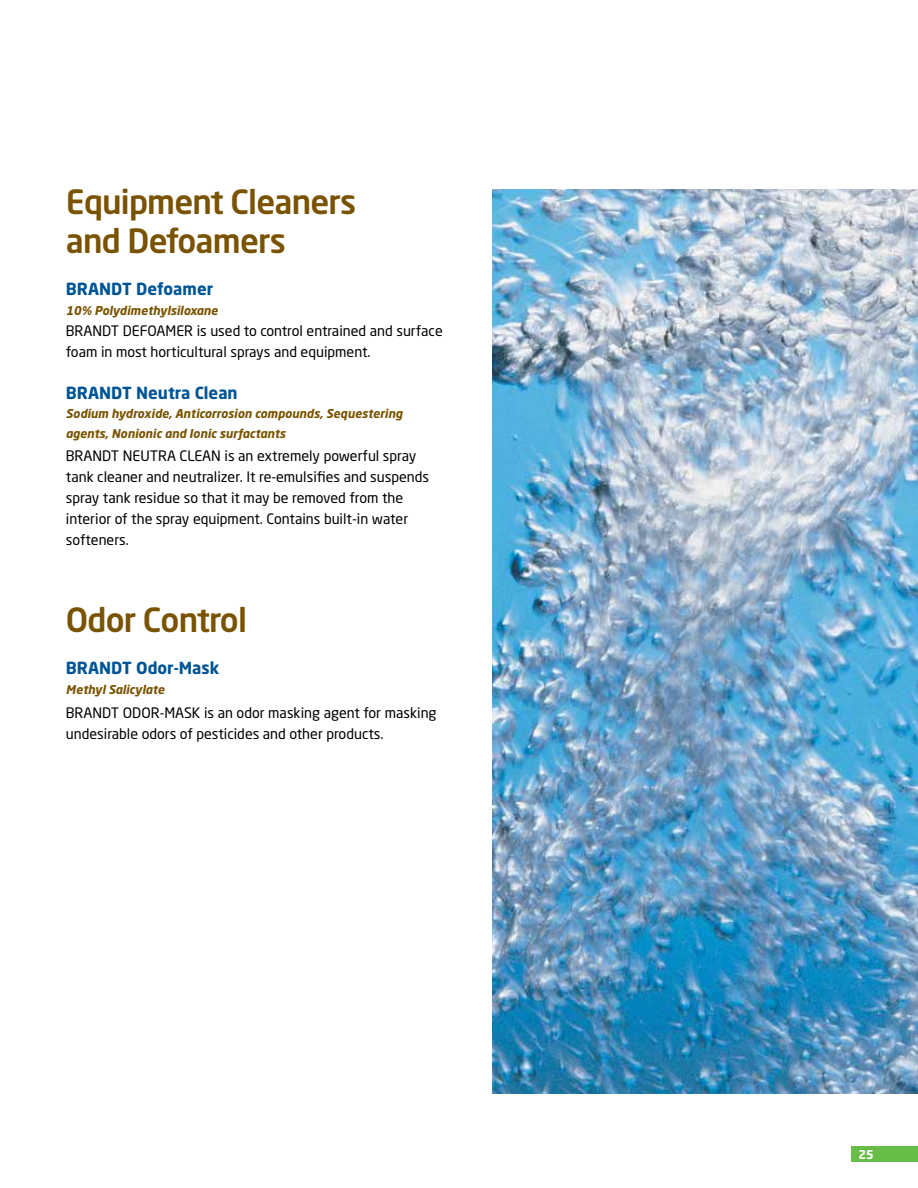
<style>
.page{position:relative;width:918px;height:1188px;background:#fff}
.page>*{position:absolute;margin:0;border:0;box-sizing:border-box;transform-origin:0 0}
.t1{font:500 33px/39px "Neo Sans Pro";letter-spacing:-.025em;color:#795300}
.t2{font:700 16.5px "Neo Sans Pro";color:#005596}
.t3{font:14.25px/21px "Neo Sans Pro";color:#000}
.t4{font:italic 700 12px/19.5px "Neo Sans Pro";color:#795300}
.t5{font:700 12px "Neo Sans Pro";color:#fff}
</style>
<div class="page">
<img style="left:492px;top:189px;width:426px;height:905px">
<div style="left:851px;top:1147px;width:67px;height:15px;background:#68bd49"></div>
<h1 class="t1" style="left:66px;top:182px;width:292px">Equipment Cleaners and Defoamers</h1>
<p class="t2" style="left:66px;top:279px;width:149px">BRANDT Defoamer</p>
<p class="t4" style="left:66px;top:300px;width:154px">10% Polydimethylsiloxane</p>
<p class="t3" style="left:66px;top:320px;width:378px">BRANDT DEFOAMER is used to control entrained and surface foam in most horticultural sprays and equipment.</p>
<p class="t2" style="left:66px;top:382px;width:173px">BRANDT Neutra Clean</p>
<p class="t4" style="left:66px;top:404px;width:338px">Sodium hydroxide, Anticorrosion compounds, Sequestering agents, Nonionic and Ionic surfactants</p>
<p class="t3" style="left:66px;top:446px;width:365px">BRANDT NEUTRA CLEAN is an extremely powerful spray tank cleaner and neutralizer. It re-emulsifies and suspends spray tank residue so that it may be removed from the interior of the spray equipment. Contains built-in water softeners.</p>
<h1 class="t1" style="left:66px;top:600px;width:183px">Odor Control</h1>
<p class="t2" style="left:66px;top:658px;width:155px">BRANDT Odor-Mask</p>
<p class="t4" style="left:66px;top:679px;width:100px">Methyl Salicylate</p>
<p class="t3" style="left:66px;top:702px;width:372px">BRANDT ODOR-MASK is an odor masking agent for masking undesirable odors of pesticides and other products.</p>
<p class="t5" style="left:858px;top:1146px;width:17px">25</p>
</div>
